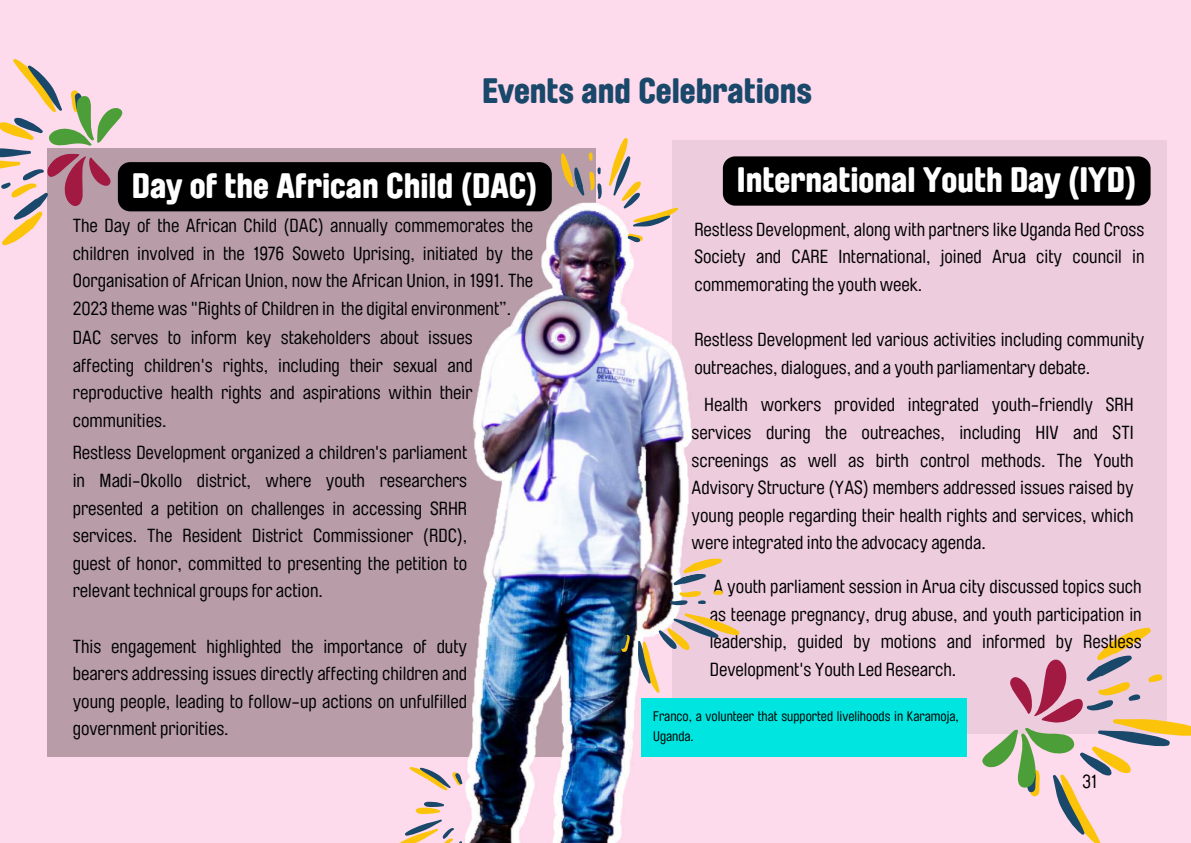
<style>
.page{position:relative;width:1191px;height:843px;background:#fff}
.page>*{position:absolute;margin:0;border:0;box-sizing:border-box;transform-origin:0 0}
.t1{font:900 34.9px "Brauer Neue Std";color:#fff}
.t2{font:900 34.9px "Brauer Neue Std";color:#19486a}
.t3{font:18.7px/27.6px "Brauer Neue Std";color:#000;text-align:justify}
.t4{font:13.7px/20.2px "Brauer Neue Std";color:#000}
</style>
<div class="page">
<div style="left:0;top:0;width:1190px;height:842px;background:#fddaec"></div>
<div style="left:47px;top:148px;width:548px;height:608px;background:#b89da9"></div>
<div style="left:118px;top:162px;width:433px;height:49px;background:#000;border-radius:12px"></div>
<div style="left:672px;top:140px;width:494px;height:593px;background:#edccdd"></div>
<div style="left:722px;top:156px;width:428px;height:49px;background:#000;border-radius:12px"></div>
<img style="left:465px;top:156px;width:316px;height:686px">
<img style="left:558px;top:138px;width:126px;height:119px">
<svg style="left:368px;top:749px;width:133px;height:93px"></svg>
<svg style="left:0;top:59px;width:130px;height:187px"></svg>
<svg style="left:1103px;top:622px;width:64px;height:28px"></svg>
<svg style="left:976px;top:650px;width:214px;height:192px"></svg>
<img style="left:603px;top:555px;width:149px;height:144px">
<div style="left:641px;top:698px;width:325px;height:58px;background:#00e5df"></div>
<h1 class="t2" style="left:482px;top:74px;width:331px">Events and Celebrations</h1>
<h1 class="t1" style="left:132px;top:169px;width:407px">Day of the African Child (DAC)</h1>
<h1 class="t1" style="left:736px;top:163px;width:401px">International Youth Day (IYD)</h1>
<p class="t3" style="left:73px;top:212px;width:462px">The Day of the African Child (DAC) annually commemorates the children involved in the 1976 Soweto Uprising, initiated by the Oorganisation of African Union, now the African Union, in 1991. The 2023 theme was "Rights of Children in the digital environment”.</p>
<p class="t3" style="left:73px;top:324px;width:401px">DAC serves to inform key stakeholders about issues affecting children's rights, including their sexual and reproductive health rights and aspirations within their communities.</p>
<p class="t3" style="left:73px;top:439px;width:396px">Restless Development organized a children's parliament in Madi-Okollo district, where youth researchers presented a petition on challenges in accessing SRHR services. The Resident District Commissioner (RDC), guest of honor, committed to presenting the petition to relevant technical groups for action.</p>
<p class="t3" style="left:73px;top:632px;width:396px">This engagement highlighted the importance of duty bearers addressing issues directly affecting children and young people, leading to follow-up actions on unfulfilled government priorities.</p>
<p class="t3" style="left:694px;top:216px;width:451px">Restless Development, along with partners like Uganda Red Cross Society and CARE International, joined Arua city council in commemorating the youth week.</p>
<p class="t3" style="left:694px;top:326px;width:451px">Restless Development led various activities including community outreaches, dialogues, and a youth parliamentary debate.</p>
<p class="t3" style="left:691px;top:391px;width:443px;text-indent:13px">Health workers provided integrated youth-friendly SRH services during the outreaches, including HIV and STI screenings as well as birth control methods. The Youth Advisory Structure (YAS) members addressed issues raised by young people regarding their health rights and services, which were integrated into the advocacy agenda.</p>
<p class="t3" style="left:709px;top:573px;width:433px">A youth parliament session in Arua city discussed topics such as teenage pregnancy, drug abuse, and youth participation in leadership, guided by motions and informed by Restless Development's Youth Led Research.</p>
<p class="t4" style="left:653px;top:706px;width:307px">Franco, a volunteer that supported livelihoods in Karamoja,<br>Uganda.</p>
<p class="t3" style="left:1082px;top:767px;width:16px">31</p>
</div>
